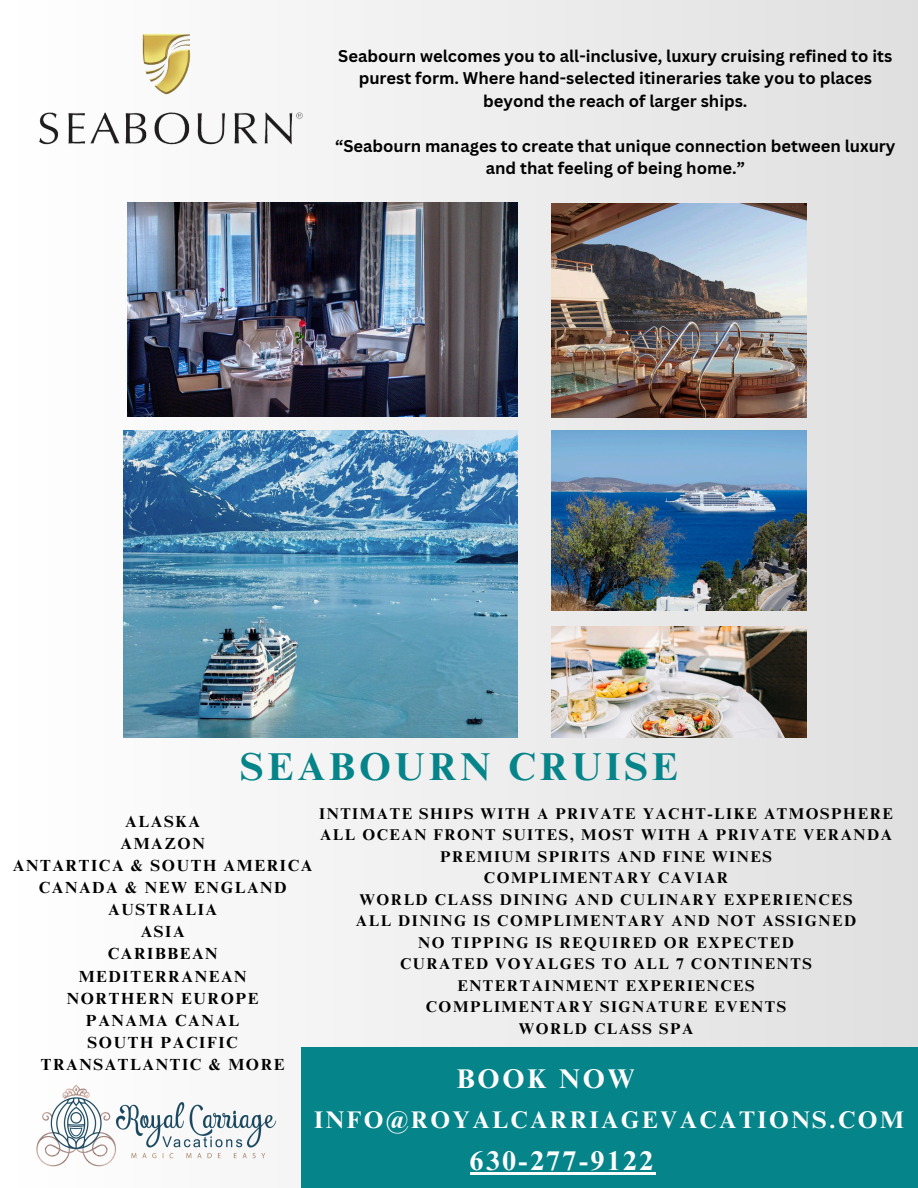
<style>
.page{position:relative;width:918px;height:1188px;background:#fff}
.page>*{position:absolute;margin:0;border:0;box-sizing:border-box;transform-origin:0 0}
.t1{font:700 38.85px "Times NRMT Pro";letter-spacing:.1em;color:#058489}
.t2{font:700 27px "Times NRMT Pro";letter-spacing:.1em;color:#fff}
.t3{font:700 24px "Times NRMT Pro";letter-spacing:.1em;color:#fff}
.t4{font:700 16.5px/22.5px "Canva Sans";color:#000;text-align:center}
.t5{font:700 16.05px/22.2px "Times NRMT Pro";letter-spacing:.1em;color:#000;text-align:center}
.t6{font:700 15.6px/21.5px "Times NRMT Pro";letter-spacing:.1em;color:#000;text-align:center}
</style>
<div class="page">
<div style="left:0;top:0;width:918px;height:1188px;background:linear-gradient(to right,#fefefe,#dfdfdf)"></div>
<img style="left:127px;top:202px;width:391px;height:214px">
<img style="left:123px;top:430px;width:395px;height:307px">
<img style="left:551px;top:430px;width:256px;height:180px">
<img style="left:551px;top:626px;width:256px;height:112px">
<div style="left:301px;top:1047px;width:617px;height:141px;background:#058489"></div>
<img style="left:551px;top:204px;width:256px;height:214px">
<img style="left:0;top:1047px;width:301px;height:141px">
<img style="left:21px;top:22px;width:293px;height:140px">
<hr style="left:470px;top:1173px;width:186px;height:2px;background:#fff">
<h2 class="t4" style="left:338px;top:44px;width:556px">Seabourn welcomes you to all-inclusive, luxury cruising refined to its purest form. Where hand-selected itineraries take you to places beyond the reach of larger ships.</h2>
<p class="t4" style="left:335px;top:134px;width:562px">“Seabourn manages to create that unique connection between luxury and that feeling of being home.”</p>
<p class="t1" style="left:240px;top:752px;width:439px">SEABOURN CRUISE</p>
<h3 class="t6" style="left:319px;top:805px;width:575px">INTIMATE SHIPS WITH A PRIVATE YACHT-LIKE ATMOSPHERE ALL OCEAN FRONT SUITES, MOST WITH A PRIVATE VERANDA PREMIUM SPIRITS AND FINE WINES<br>COMPLIMENTARY CAVIAR<br>WORLD CLASS DINING AND CULINARY EXPERIENCES<br>ALL DINING IS COMPLIMENTARY AND NOT ASSIGNED<br>NO TIPPING IS REQUIRED OR EXPECTED<br>CURATED VOYALGES TO ALL 7 CONTINENTS ENTERTAINMENT EXPERIENCES<br>COMPLIMENTARY SIGNATURE EVENTS<br>WORLD CLASS SPA</h3>
<h2 class="t5" style="left:13px;top:812px;width:301px">ALASKA<br>AMAZON<br>ANTARTICA &amp; SOUTH AMERICA<br>CANADA &amp; NEW ENGLAND<br>AUSTRALIA<br>ASIA<br>CARIBBEAN<br>MEDITERRANEAN<br>NORTHERN EUROPE<br>PANAMA CANAL<br>SOUTH PACIFIC<br>TRANSATLANTIC &amp; MORE</h2>
<h4 class="t2" style="left:457px;top:1069px;width:179px">BOOK NOW</h4>
<h4 class="t3" style="left:314px;top:1111px;width:591px">INFO@ROYALCARRIAGEVACATIONS.COM</h4>
<h1 class="t2" style="left:470px;top:1151px;width:185px">630-277-9122</h1>
</div>
